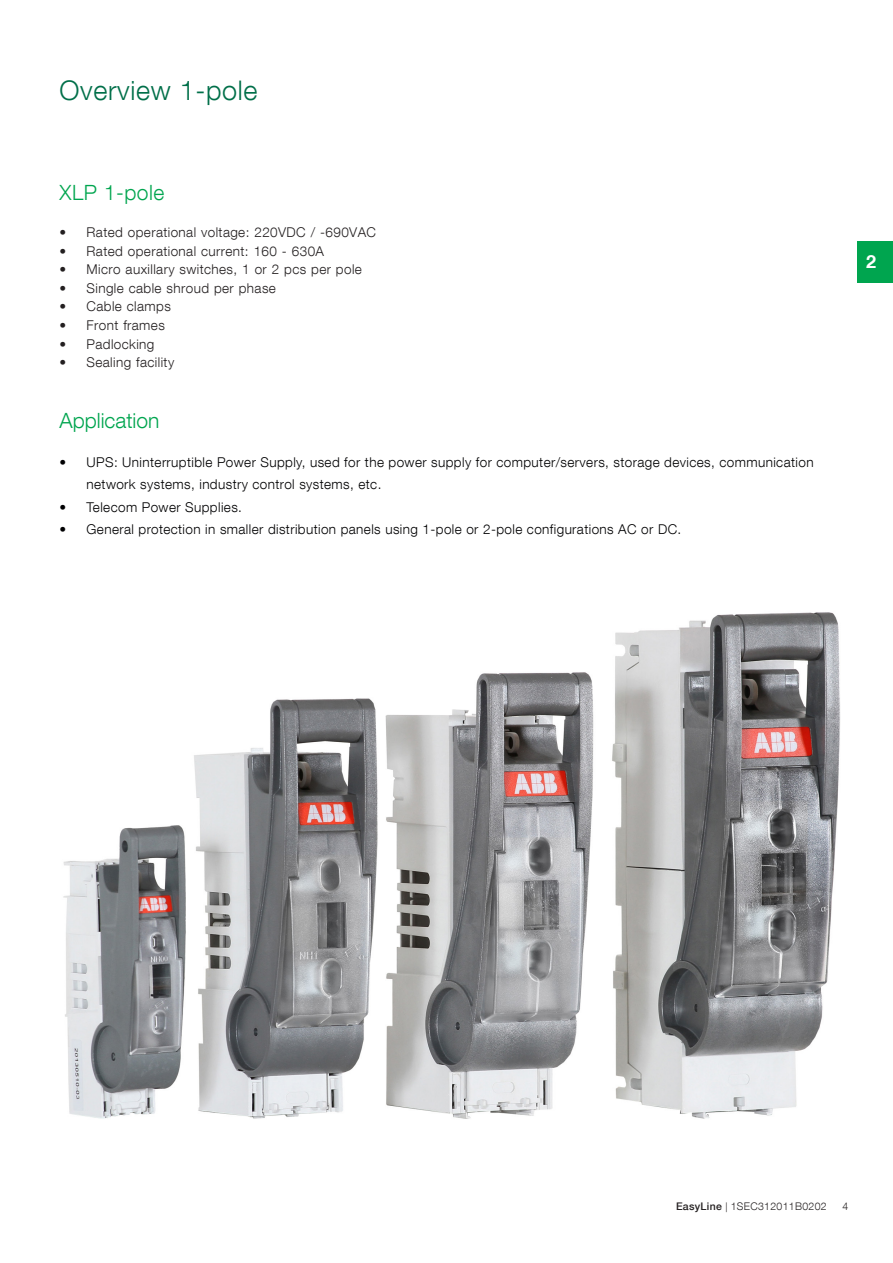
<style>
.page{position:relative;width:893px;height:1263px;background:#fff}
.page>*{position:absolute;margin:0;border:0;box-sizing:border-box;transform-origin:0 0}
.Smaller_page_headlin{font:300 27px "ABB Neue Helvetica";letter-spacing:.025em;color:#006f49}
.t1{font:300 21px "ABB Neue Helvetica";color:#00a54f}
.Body_text{font:700 18px "ABB Neue Helvetica";color:#fff}
.t2{font:300 13.5px/22.5px "ABB Neue Helvetica";letter-spacing:.03em;color:#000002}
.t3{font:300 13.5px "ABB Neue Helvetica";letter-spacing:.03em;color:#231f20}
.Brochure_type{font:300 10.5px "ABB Neue Helvetica";letter-spacing:.03em;color:#231f20}
.s1{font-weight:500}
.s2{font-size:9.75px}
</style>
<div class="page">
<div style="left:857px;top:242px;width:36px;height:41px;background:#00a54f"></div>
<img style="left:63px;top:612px;width:777px;height:507px">
<p class="Smaller_page_headlin" style="left:60px;top:74px;width:200px">Overview 1-pole</p>
<p class="t1" style="left:60px;top:180px;width:106px">XLP 1-pole</p>
<p class="t3" style="left:60px;top:224px;width:318px">• Rated operational voltage: 220VDC / -690VAC</p>
<p class="t3" style="left:60px;top:243px;width:266px">• Rated operational current: 160 - 630A</p>
<p class="t3" style="left:60px;top:261px;width:304px">• Micro auxillary switches, 1 or 2 pcs per pole</p>
<p class="t3" style="left:60px;top:280px;width:218px">• Single cable shroud per phase</p>
<p class="t3" style="left:60px;top:298px;width:113px">• Cable clamps</p>
<p class="t3" style="left:60px;top:317px;width:107px">• Front frames</p>
<p class="t3" style="left:60px;top:336px;width:96px">• Padlocking</p>
<p class="t3" style="left:60px;top:354px;width:116px">• Sealing facility</p>
<p class="t1" style="left:60px;top:408px;width:101px">Application</p>
<p class="t2" style="left:87px;top:451px;width:729px;text-indent:-27px">• UPS: Uninterruptible Power Supply, used for the power supply for computer/servers, storage devices, communication network systems, industry control systems, etc.</p>
<p class="t2" style="left:60px;top:496px;width:184px">• Telecom Power Supplies.</p>
<p class="t2" style="left:60px;top:518px;width:623px">• General protection in smaller distribution panels using 1-pole or 2-pole configurations AC or DC.</p>
<p class="Body_text" style="left:866px;top:251px;width:12px">2</p>
<p class="Brochure_type" style="left:676px;top:1199px;width:152px"><span class="s1">EasyLine</span> <span class="s2">|</span> 1SEC312011B0202</p>
<p class="Brochure_type" style="left:842px;top:1199px;width:7px">4</p>
</div>
